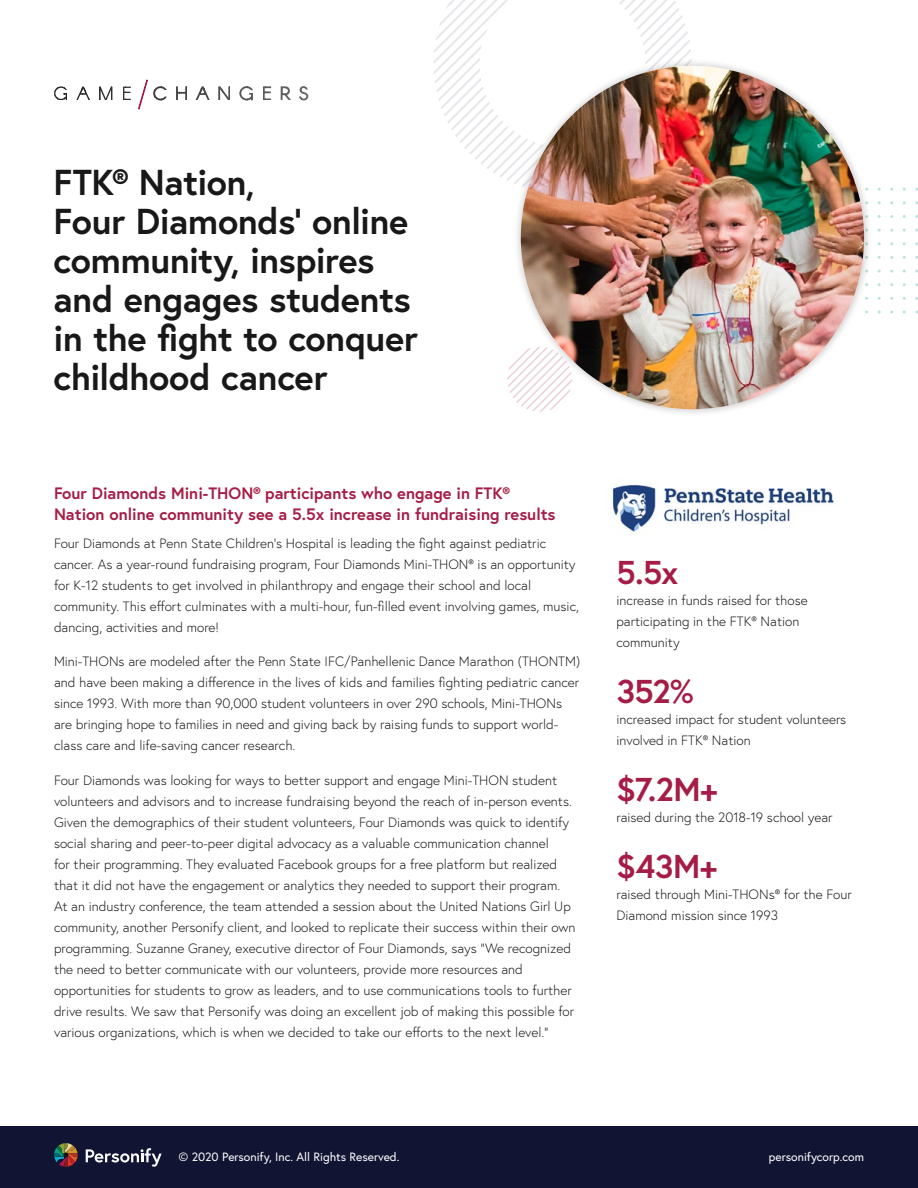
<style>
.page{position:relative;width:918px;height:1188px;background:#fff}
.page>*{position:absolute;margin:0;border:0;box-sizing:border-box;transform-origin:0 0}
.t1{font:700 36px/39px "Europa";letter-spacing:-.01em;color:#181818}
.t2{font:700 33px "Europa";letter-spacing:-.02em;color:#a51d47}
.t3{font:700 16.5px/21px "Europa";color:#a51d47}
.t4{font:300 13.5px/21px "Europa";color:#181818}
.t5{font:12px "Europa";color:#fff}
</style>
<div class="page">
<svg style="left:434px;top:0;width:257px;height:181px"></svg>
<svg style="left:507px;top:365px;width:5px;height:28px"></svg>
<svg style="left:54px;top:87px;width:4px;height:13px"></svg>
<hr style="left:58px;top:86px;width:3px;height:14px;background:#242121">
<svg style="left:61px;top:86px;width:4px;height:14px"></svg>
<svg style="left:65px;top:87px;width:2px;height:13px"></svg>
<svg style="left:299px;top:87px;width:2px;height:13px"></svg>
<svg style="left:301px;top:86px;width:4px;height:14px"></svg>
<hr style="left:305px;top:86px;width:3px;height:14px;background:#666">
<svg style="left:281px;top:86px;width:10px;height:14px"></svg>
<svg style="left:263px;top:86px;width:8px;height:14px"></svg>
<svg style="left:240px;top:87px;width:4px;height:13px"></svg>
<hr style="left:244px;top:86px;width:3px;height:14px;background:#575454">
<svg style="left:247px;top:86px;width:4px;height:14px"></svg>
<svg style="left:251px;top:88px;width:2px;height:12px"></svg>
<svg style="left:218px;top:86px;width:1px;height:14px"></svg>
<hr style="left:219px;top:86px;width:3px;height:14px;background:#4f4f4f">
<svg style="left:222px;top:89px;width:4px;height:8px"></svg>
<svg style="left:226px;top:86px;width:4px;height:14px"></svg>
<svg style="left:196px;top:86px;width:14px;height:14px"></svg>
<hr style="left:176px;top:86px;width:3px;height:14px;background:#454042">
<svg style="left:179px;top:91px;width:4px;height:3px"></svg>
<svg style="left:183px;top:86px;width:4px;height:14px"></svg>
<svg style="left:138px;top:80px;width:16px;height:29px"></svg>
<svg style="left:154px;top:86px;width:4px;height:14px"></svg>
<hr style="left:158px;top:86px;width:3px;height:14px;background:#403d3d">
<svg style="left:161px;top:86px;width:4px;height:14px"></svg>
<svg style="left:123px;top:87px;width:8px;height:13px"></svg>
<svg style="left:99px;top:87px;width:13px;height:13px"></svg>
<svg style="left:76px;top:87px;width:14px;height:13px"></svg>
<div style="left:0;top:1127px;width:918px;height:61px;background:#121433"></div>
<svg style="left:86px;top:1148px;width:76px;height:19px"></svg>
<svg style="left:54px;top:1143px;width:24px;height:24px"></svg>
<div style="left:512px;top:57px;width:361px;height:361px;background:#000;opacity:.25"></div>
<img style="left:521px;top:66px;width:343px;height:343px;border-radius:172px">
<img style="left:612px;top:485px;width:222px;height:47px">
<h1 class="t1" style="left:54px;top:162px;width:366px">FTK® Nation,<br>Four Diamonds’ online community, inspires and engages students in the fight to conquer childhood cancer</h1>
<p class="t3" style="left:54px;top:482px;width:503px">Four Diamonds Mini-THON® participants who engage in FTK®<br>Nation online community see a 5.5x increase in fundraising results</p>
<p class="t4" style="left:54px;top:532px;width:527px">Four Diamonds at Penn State Children’s Hospital is leading the fight against pediatric cancer. As a year-round fundraising program, Four Diamonds Mini-THON® is an opportunity for K-12 students to get involved in philanthropy and engage their school and local community. This effort culminates with a multi-hour, fun-filled event involving games, music, dancing, activities and more!</p>
<p class="t4" style="left:54px;top:651px;width:528px">Mini-THONs are modeled after the Penn State IFC/Panhellenic Dance Marathon (THONTM) and have been making a difference in the lives of kids and families fighting pediatric cancer since 1993. With more than 90,000 student volunteers in over 290 schools, Mini-THONs are bringing hope to families in need and giving back by raising funds to support world&shy;class care and life-saving cancer research.</p>
<p class="t4" style="left:54px;top:770px;width:523px">Four Diamonds was looking for ways to better support and engage Mini-THON student volunteers and advisors and to increase fundraising beyond the reach of in-person events.<br>Given the demographics of their student volunteers, Four Diamonds was quick to identify social sharing and peer-to-peer digital advocacy as a valuable communication channel<br>for their programming. They evaluated Facebook groups for a free platform but realized that it did not have the engagement or analytics they needed to support their program.<br>At an industry conference, the team attended a session about the United Nations Girl Up community, another Personify client, and looked to replicate their success within their own programming. Suzanne Graney, executive director of Four Diamonds, says “We recognized the need to better communicate with our volunteers, provide more resources and opportunities for students to grow as leaders, and to use communications tools to further drive results. We saw that Personify was doing an excellent job of making this possible for various organizations, which is when we decided to take our efforts to the next level.”</p>
<h2 class="t2" style="left:616px;top:550px;width:63px">5.5x</h2>
<p class="t4" style="left:617px;top:589px;width:193px">increase in funds raised for those participating in the FTK® Nation community</p>
<h2 class="t2" style="left:616px;top:669px;width:79px">352%</h2>
<p class="t4" style="left:616px;top:709px;width:231px">increased impact for student volunteers involved in FTK® Nation</p>
<h2 class="t2" style="left:616px;top:767px;width:103px">$7.2M+</h2>
<p class="t4" style="left:617px;top:807px;width:218px">raised during the 2018-19 school year</p>
<h2 class="t2" style="left:616px;top:844px;width:102px">$43M+</h2>
<p class="t4" style="left:617px;top:884px;width:237px">raised through Mini-THONs® for the Four<br>Diamond mission since 1993</p>
<p class="t5" style="left:178px;top:1149px;width:223px">© 2020 Personify, Inc. All Rights Reserved.</p>
<p class="t5" style="left:769px;top:1149px;width:97px">personifycorp.com</p>
</div>
